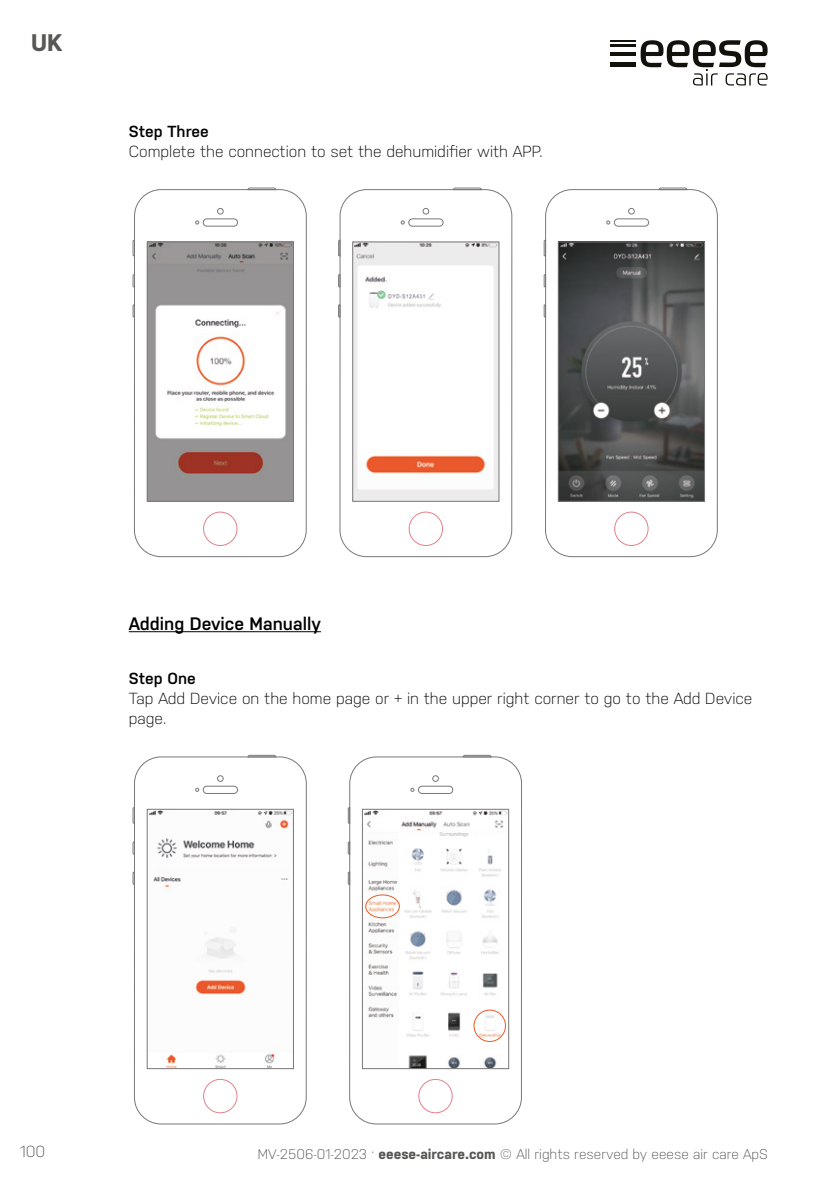
<style>
.page{position:relative;width:840px;height:1191px;background:#fff}
.page>*{position:absolute;margin:0;border:0;box-sizing:border-box;transform-origin:0 0}
.t1{font:700 24px "Nudista";color:#575756}
.t2{font:600 18px "Nudista";color:#000}
.t3{font:300 16px/20px "Nudista";color:#000}
.t4{font:600 16px "Nudista";color:#000}
.t5{font:300 16px "Nudista";color:#575756}
.t6{font:300 14px "Nudista";color:#575756}
.s1{font-weight:700}
</style>
<div class="page">
<hr style="left:609px;top:40px;width:26px;height:2px;background:#13110c">
<hr style="left:609px;top:45px;width:26px;height:2px;background:#13110c">
<hr style="left:609px;top:52px;width:26px;height:4px;background:#13110c">
<hr style="left:609px;top:63px;width:26px;height:4px;background:#13110c">
<svg style="left:640px;top:40px;width:127px;height:46px"></svg>
<hr style="left:129px;top:631px;width:192px;height:1px;background:#000">
<div style="left:134px;top:189px;width:172px;height:368px;border:1px solid #797779;border-radius:27px"></div>
<div style="left:203px;top:512px;width:34px;height:34px;border:1px solid #e3808a;border-radius:50%"></div>
<svg style="left:217px;top:208px;width:6px;height:6px"></svg>
<div style="left:203px;top:219px;width:34px;height:7px;border:1px solid #797779;border-radius:4px"></div>
<svg style="left:247px;top:188px;width:29px;height:2px"></svg>
<svg style="left:132px;top:240px;width:3px;height:16px"></svg>
<svg style="left:132px;top:274px;width:3px;height:13px"></svg>
<svg style="left:132px;top:304px;width:3px;height:13px"></svg>
<div style="left:339px;top:189px;width:173px;height:368px;border:1px solid #797779;border-radius:27px"></div>
<div style="left:408px;top:512px;width:34px;height:34px;border:1px solid #e3808a;border-radius:50%"></div>
<svg style="left:422px;top:208px;width:6px;height:6px"></svg>
<div style="left:408px;top:219px;width:35px;height:7px;border:1px solid #797779;border-radius:4px"></div>
<svg style="left:453px;top:188px;width:28px;height:2px"></svg>
<svg style="left:338px;top:240px;width:2px;height:16px"></svg>
<svg style="left:338px;top:274px;width:2px;height:13px"></svg>
<svg style="left:338px;top:304px;width:2px;height:13px"></svg>
<div style="left:545px;top:189px;width:172px;height:368px;border:1px solid #797779;border-radius:27px"></div>
<div style="left:614px;top:512px;width:34px;height:34px;border:1px solid #e3808a;border-radius:50%"></div>
<svg style="left:628px;top:208px;width:6px;height:6px"></svg>
<div style="left:613px;top:219px;width:35px;height:7px;border:1px solid #797779;border-radius:4px"></div>
<svg style="left:658px;top:188px;width:28px;height:2px"></svg>
<svg style="left:543px;top:240px;width:2px;height:16px"></svg>
<svg style="left:543px;top:274px;width:2px;height:13px"></svg>
<svg style="left:543px;top:304px;width:2px;height:13px"></svg>
<img style="left:149px;top:244px;width:142px;height:255px">
<div style="left:147px;top:242px;width:146px;height:259px;border:1px solid #797779"></div>
<img style="left:354px;top:244px;width:143px;height:255px">
<div style="left:352px;top:242px;width:147px;height:259px;border:1px solid #797779"></div>
<img style="left:559px;top:244px;width:143px;height:255px">
<div style="left:557px;top:242px;width:147px;height:259px;border:1px solid #797779"></div>
<div style="left:349px;top:756px;width:172px;height:368px;border:1px solid #797779;border-radius:27px"></div>
<div style="left:418px;top:1079px;width:34px;height:34px;border:1px solid #e3808a;border-radius:50%"></div>
<svg style="left:432px;top:775px;width:6px;height:6px"></svg>
<div style="left:418px;top:786px;width:34px;height:7px;border:1px solid #797779;border-radius:4px"></div>
<svg style="left:462px;top:755px;width:29px;height:2px"></svg>
<svg style="left:347px;top:807px;width:3px;height:17px"></svg>
<svg style="left:347px;top:841px;width:3px;height:13px"></svg>
<svg style="left:347px;top:871px;width:3px;height:14px"></svg>
<div style="left:134px;top:756px;width:172px;height:368px;border:1px solid #797779;border-radius:27px"></div>
<div style="left:203px;top:1079px;width:34px;height:34px;border:1px solid #e3808a;border-radius:50%"></div>
<svg style="left:217px;top:775px;width:6px;height:6px"></svg>
<div style="left:203px;top:786px;width:34px;height:7px;border:1px solid #797779;border-radius:4px"></div>
<svg style="left:247px;top:755px;width:29px;height:2px"></svg>
<svg style="left:132px;top:807px;width:3px;height:17px"></svg>
<svg style="left:132px;top:841px;width:3px;height:13px"></svg>
<svg style="left:132px;top:871px;width:3px;height:14px"></svg>
<img style="left:364px;top:811px;width:142px;height:255px">
<div style="left:362px;top:809px;width:146px;height:259px;border:1px solid #797779"></div>
<img style="left:149px;top:811px;width:142px;height:255px">
<div style="left:147px;top:809px;width:146px;height:259px;border:1px solid #797779"></div>
<div style="left:473px;top:1010px;width:32px;height:31px;border:1px solid #ea5927;border-radius:50%"></div>
<div style="left:365px;top:894px;width:34px;height:24px;border:1px solid #ea5927;border-radius:50%"></div>
<h1 class="t1" style="left:31px;top:29px;width:33px">UK</h1>
<p class="t4" style="left:129px;top:122px;width:81px">Step Three</p>
<p class="t3" style="left:129px;top:141px;width:415px">Complete the connection to set the dehumidifier with APP.</p>
<p class="t2" style="left:129px;top:613px;width:193px">Adding Device Manually</p>
<p class="t4" style="left:129px;top:669px;width:68px">Step One</p>
<p class="t3" style="left:129px;top:688px;width:624px">Tap Add Device on the home page or + in the upper right corner to go to the Add Device page.</p>
<p class="t5" style="left:20px;top:1142px;width:27px">100</p>
<p class="t6" style="left:257px;top:1146px;width:511px">MV-2506-01-2023 . <span class="s1">eeese-aircare.com</span> © All rights reserved by eeese air care ApS</p>
</div>
